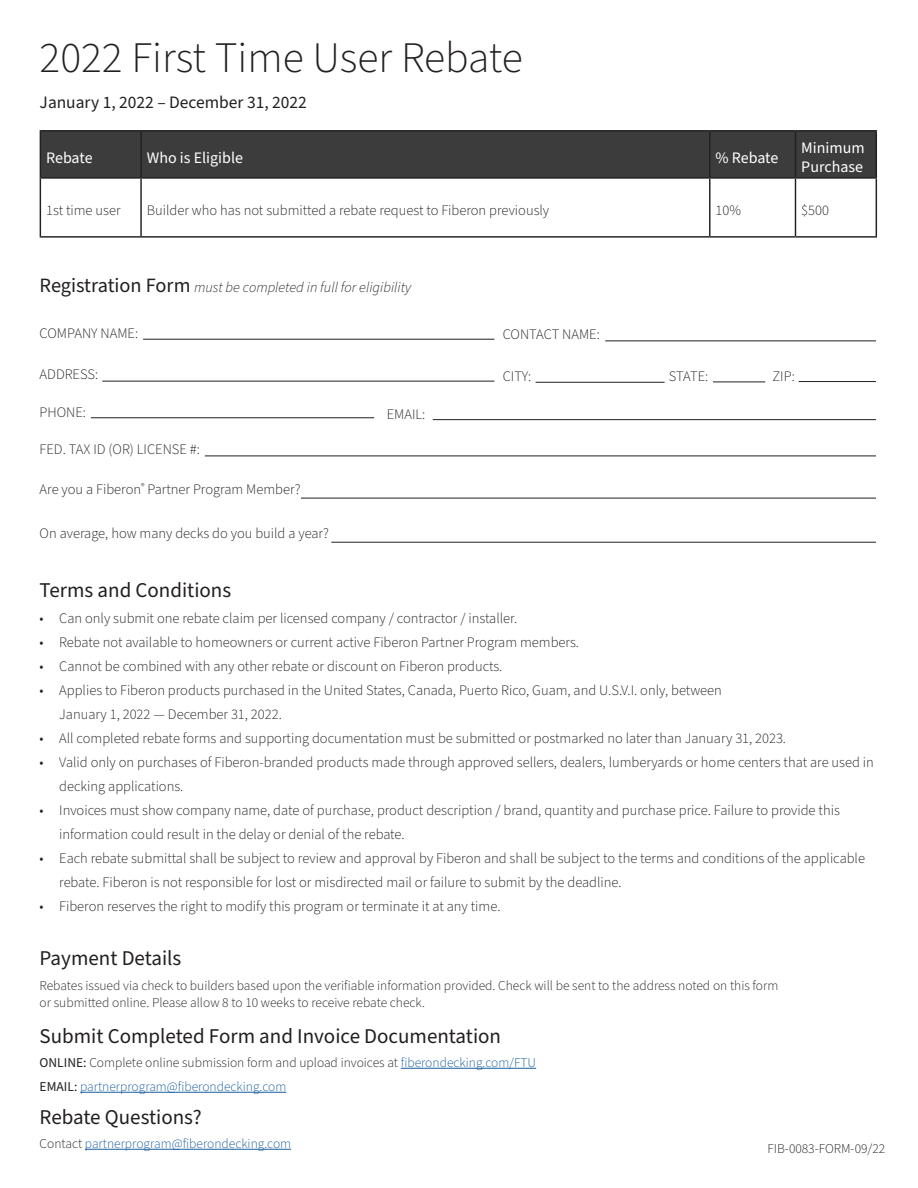
<style>
.page{position:relative;width:918px;height:1188px;background:#fff}
.page>*{position:absolute;margin:0;border:0;box-sizing:border-box;transform-origin:0 0}
.t1{font:300 43.5px "Source Sans Pro";color:#231f20}
.t2{font:21px "Source Sans Pro";color:#231f20}
.t3{font:17.4px "Source Sans Pro";color:#231f20}
.t4{font:15.9px/19.2px "Source Sans Pro";color:#fff}
.t5{font:300 14.55px/24px "Source Sans Pro";color:#231f20}
.t6{font:italic 300 14.55px "Source Sans Pro";color:#231f20}
.t7{font:300 13.5px/16.2px "Source Sans Pro";color:#231f20}
.t8{font:300 13.5px/24px "Source Sans Pro";color:#175d9e}
.s1{font-weight:400;font-style:normal;font-size:20.4px}
.s2{font-weight:400;color:#231f20}
.s3{color:#231f20}
</style>
<div class="page">
<div style="left:41px;top:132px;width:835px;height:45px;background:#3c3c3d"></div>
<hr style="left:40px;top:130px;width:101px;height:2px;background:#231f20">
<hr style="left:40px;top:132px;width:1px;height:45px;background:#231f20">
<hr style="left:141px;top:130px;width:569px;height:2px;background:#231f20">
<hr style="left:140px;top:132px;width:2px;height:45px;background:#231f20">
<hr style="left:710px;top:130px;width:85px;height:2px;background:#231f20">
<hr style="left:709px;top:132px;width:1px;height:45px;background:#231f20">
<hr style="left:795px;top:130px;width:82px;height:2px;background:#231f20">
<hr style="left:795px;top:132px;width:1px;height:45px;background:#231f20">
<hr style="left:876px;top:132px;width:1px;height:45px;background:#231f20">
<hr style="left:40px;top:177px;width:101px;height:2px;background:#231f20">
<hr style="left:40px;top:179px;width:1px;height:57px;background:#231f20">
<hr style="left:141px;top:177px;width:569px;height:2px;background:#231f20">
<hr style="left:140px;top:179px;width:2px;height:57px;background:#231f20">
<hr style="left:710px;top:177px;width:85px;height:2px;background:#231f20">
<hr style="left:709px;top:179px;width:1px;height:57px;background:#231f20">
<hr style="left:795px;top:177px;width:82px;height:2px;background:#231f20">
<hr style="left:795px;top:179px;width:1px;height:57px;background:#231f20">
<hr style="left:876px;top:179px;width:1px;height:57px;background:#231f20">
<hr style="left:40px;top:236px;width:101px;height:2px;background:#231f20">
<hr style="left:141px;top:236px;width:569px;height:2px;background:#231f20">
<hr style="left:710px;top:236px;width:85px;height:2px;background:#231f20">
<hr style="left:795px;top:236px;width:82px;height:2px;background:#231f20">
<hr style="left:143px;top:339px;width:351px;height:1px;background:#231f20">
<hr style="left:605px;top:341px;width:271px;height:1px;background:#231f20">
<hr style="left:102px;top:381px;width:392px;height:1px;background:#231f20">
<hr style="left:536px;top:382px;width:129px;height:1px;background:#231f20">
<hr style="left:713px;top:382px;width:52px;height:1px;background:#231f20">
<hr style="left:799px;top:381px;width:77px;height:1px;background:#231f20">
<hr style="left:91px;top:418px;width:283px;height:1px;background:#231f20">
<hr style="left:433px;top:419px;width:443px;height:1px;background:#231f20">
<hr style="left:205px;top:456px;width:671px;height:1px;background:#231f20">
<hr style="left:301px;top:498px;width:575px;height:1px;background:#231f20">
<hr style="left:331px;top:542px;width:545px;height:1px;background:#231f20">
<hr style="left:401px;top:1068px;width:135px;height:1px;background:#175d9e">
<hr style="left:80px;top:1092px;width:206px;height:1px;background:#175d9e">
<hr style="left:85px;top:1149px;width:206px;height:1px;background:#175d9e">
<h1 class="t1" style="left:40px;top:39px;width:485px">2022 First Time User Rebate</h1>
<p class="t3" style="left:40px;top:96px;width:269px">January 1, 2022 – December 31, 2022</p>
<p class="t4" style="left:46px;top:149px;width:48px">Rebate</p>
<p class="t4" style="left:147px;top:149px;width:98px">Who is Eligible</p>
<p class="t4" style="left:716px;top:149px;width:64px">% Rebate</p>
<p class="t4" style="left:801px;top:139px;width:65px">Minimum<br>Purchase</p>
<p class="t5" style="left:46px;top:199px;width:76px">1st time user</p>
<p class="t5" style="left:147px;top:199px;width:404px">Builder who has not submitted a rebate request to Fiberon previously</p>
<p class="t5" style="left:716px;top:199px;width:27px">10%</p>
<p class="t5" style="left:801px;top:199px;width:29px">$500</p>
<p class="t6" style="left:40px;top:282px;width:373px"><span class="s1">Registration Form</span> must be completed in full for eligibility</p>
<p class="t5" style="left:40px;top:322px;width:100px">COMPANY NAME:</p>
<p class="t5" style="left:503px;top:324px;width:99px">CONTACT NAME:</p>
<p class="t5" style="left:40px;top:363px;width:60px">ADDRESS:</p>
<p class="t5" style="left:503px;top:365px;width:30px">CITY:</p>
<p class="t5" style="left:669px;top:365px;width:41px">STATE:</p>
<p class="t5" style="left:772px;top:365px;width:24px">ZIP:</p>
<p class="t5" style="left:40px;top:402px;width:48px">PHONE:</p>
<p class="t5" style="left:387px;top:403px;width:40px">EMAIL:</p>
<p class="t5" style="left:40px;top:438px;width:162px">FED. TAX ID (OR) LICENSE #:</p>
<p class="t5" style="left:40px;top:478px;width:262px">Are you a Fiberon<sup>®</sup> Partner Program Member?</p>
<p class="t5" style="left:40px;top:522px;width:291px">On average, how many decks do you build a year?</p>
<h2 class="t2" style="left:40px;top:583px;width:193px">Terms and Conditions</h2>
<p class="t5" style="left:40px;top:607px;width:479px">• Can only submit one rebate claim per licensed company / contractor / installer.</p>
<p class="t5" style="left:40px;top:631px;width:541px">• Rebate not available to homeowners or current active Fiberon Partner Program members.</p>
<p class="t5" style="left:40px;top:655px;width:464px">• Cannot be combined with any other rebate or discount on Fiberon products.</p>
<p class="t5" style="left:59px;top:679px;width:664px;text-indent:-20px">• Applies to Fiberon products purchased in the United States, Canada, Puerto Rico, Guam, and U.S.V.I. only, between<br>January 1, 2022 — December 31, 2022.</p>
<p class="t5" style="left:40px;top:727px;width:748px">• All completed rebate forms and supporting documentation must be submitted or postmarked no later than January 31, 2023.</p>
<p class="t5" style="left:59px;top:751px;width:816px;text-indent:-20px">• Valid only on purchases of Fiberon-branded products made through approved sellers, dealers, lumberyards or home centers that are used in decking applications.</p>
<p class="t5" style="left:59px;top:799px;width:782px;text-indent:-20px">• Invoices must show company name, date of purchase, product description / brand, quantity and purchase price. Failure to provide this information could result in the delay or denial of the rebate.</p>
<p class="t5" style="left:59px;top:847px;width:807px;text-indent:-20px">• Each rebate submittal shall be subject to review and approval by Fiberon and shall be subject to the terms and conditions of the applicable rebate. Fiberon is not responsible for lost or misdirected mail or failure to submit by the deadline.</p>
<p class="t5" style="left:40px;top:895px;width:462px">• Fiberon reserves the right to modify this program or terminate it at any time.</p>
<h2 class="t2" style="left:40px;top:950px;width:143px">Payment Details</h2>
<p class="t7" style="left:40px;top:979px;width:740px">Rebates issued via check to builders based upon the verifiable information provided. Check will be sent to the address noted on this form or submitted online. Please allow 8 to 10 weeks to receive rebate check.</p>
<h2 class="t2" style="left:40px;top:1028px;width:463px">Submit Completed Form and Invoice Documentation</h2>
<p class="t8" style="left:40px;top:1052px;width:498px"><span class="s2">ONLINE:</span> <span class="s3">Complete online submission form and upload invoices at</span> fiberondecking.com/FTU<br><span class="s2">EMAIL:</span> partnerprogram@fiberondecking.com</p>
<h2 class="t2" style="left:40px;top:1109px;width:164px">Rebate Questions?</h2>
<p class="t8" style="left:40px;top:1133px;width:253px"><span class="s3">Contact</span> partnerprogram@fiberondecking.com</p>
<p class="t7" style="left:768px;top:1142px;width:119px">FIB-0083-FORM-09/22</p>
</div>
